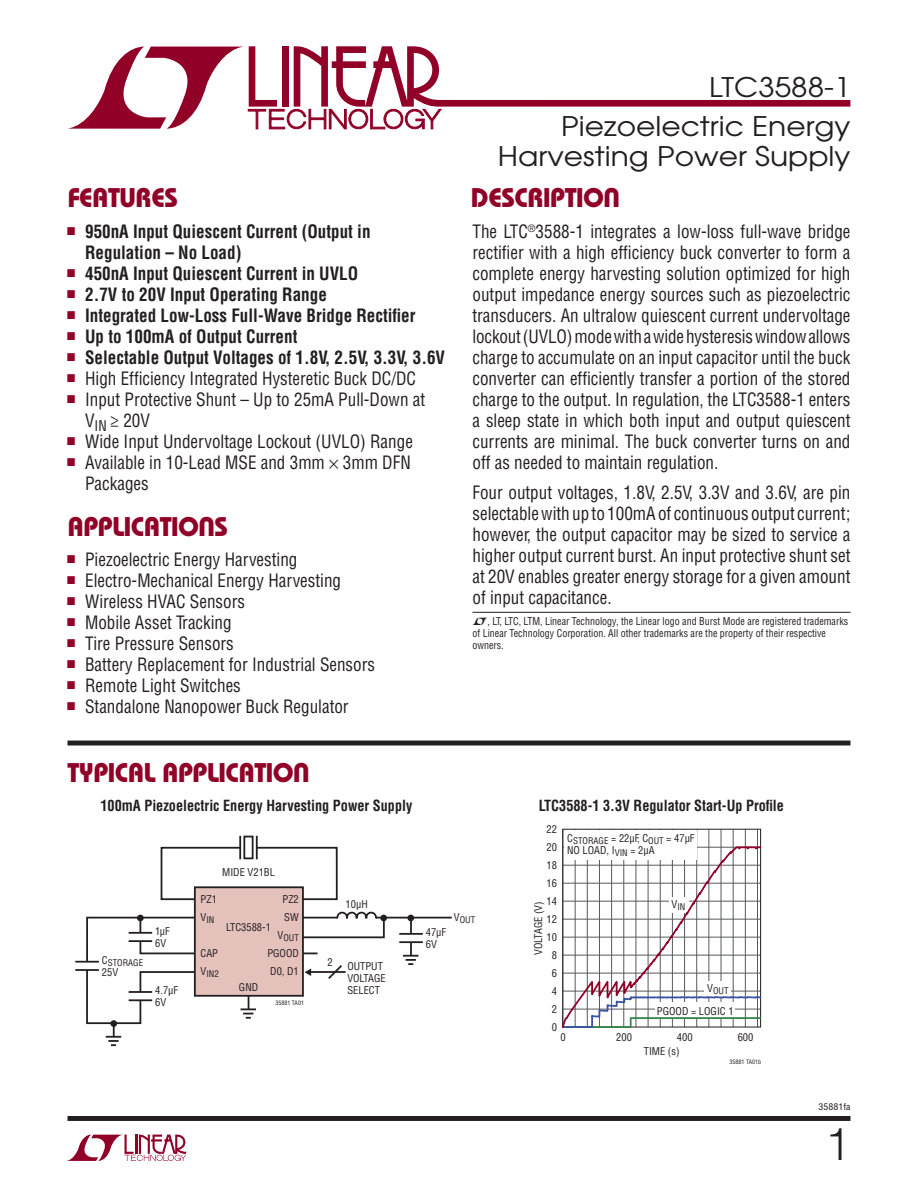
<style>
.page{position:relative;width:918px;height:1188px;background:#fff}
.page>*{position:absolute;margin:0;border:0;box-sizing:border-box;transform-origin:0 0}
.t1{font:300 45px "Helvetica";color:#231f20}
.t2{font:27px/30px "Avant Garde";color:#231f20;text-align:right;scale:1.1 1}
.t3{font:27px "Linear Bauhaus";letter-spacing:-.02em;color:#900027}
.t4{font:18px/21px "Linear Helv Cond";color:#231f20;text-align:justify;scale:.95 1}
.t5{font:700 18px/21px "Linear Helv Cond";color:#231f20;scale:.95 1}
.t6{font:700 15px "Linear Helv Cond";color:#231f20;scale:.95 1}
.t7{font:10.5px/12px "Linear Helv Cond";color:#231f20}
.t8{font:10.5px/12px "Linear Helv Cond";color:#231f20;scale:.95 1}
.t9{font:9px "Linear Helv Cond";color:#231f20}
.t10{font:9px "Linear Helv Cond";color:#231f20;scale:1.1 1}
.t11{font:6px "Linear Helv Cond";color:#231f20}
</style>
<div class="page">
<svg style="left:67px;top:1135px;width:119px;height:26px"></svg>
<div style="left:68px;top:1116px;width:782px;height:5px;background:#231f20"></div>
<svg style="left:68px;top:46px;width:782px;height:83px"></svg>
<div style="left:68px;top:741px;width:782px;height:5px;background:#231f20"></div>
<hr style="left:472px;top:612px;width:378px;height:1px;background:#231f20">
<div style="left:161px;top:847px;width:177px;height:53px;border:2px solid #231f20"></div>
<div style="left:195px;top:887px;width:108px;height:109px;background:#e5c1bc"></div>
<div style="left:194px;top:886px;width:110px;height:111px;border:2px solid #231f20"></div>
<hr style="left:75px;top:961px;width:24px;height:2px;background:#231f20">
<hr style="left:75px;top:969px;width:24px;height:2px;background:#231f20">
<hr style="left:240px;top:846px;width:17px;height:3px;background:#fff">
<hr style="left:239px;top:836px;width:2px;height:23px;background:#231f20">
<hr style="left:256px;top:836px;width:2px;height:23px;background:#231f20">
<div style="left:243px;top:836px;width:11px;height:23px;border:2px solid #231f20"></div>
<svg style="left:85px;top:912px;width:367px;height:134px"></svg>
<hr style="left:745px;top:829px;width:1px;height:198px;background:#58595b">
<hr style="left:757px;top:829px;width:1px;height:198px;background:#58595b">
<hr style="left:733px;top:829px;width:1px;height:198px;background:#58595b">
<hr style="left:721px;top:829px;width:1px;height:198px;background:#58595b">
<hr style="left:709px;top:829px;width:1px;height:198px;background:#58595b">
<svg style="left:561px;top:846px;width:201px;height:182px"></svg>
<h2 class="t2" style="left:709px;top:75px;width:130px">LTC3588-1</h2>
<h2 class="t3" style="left:68px;top:188px;width:112px">FEATURES</h2>
<p class="t5" style="left:85px;top:223px;width:302px;text-indent:-18px"><sup>■</sup> 950nA Input Quiescent Current (Output in<br>Regulation – No Load)</p>
<p class="t5" style="left:67px;top:265px;width:308px"><sup>■</sup> 450nA Input Quiescent Current in UVLO</p>
<p class="t5" style="left:67px;top:286px;width:275px"><sup>■</sup> 2.7V to 20V Input Operating Range</p>
<p class="t5" style="left:67px;top:307px;width:368px"><sup>■</sup> Integrated Low-Loss Full-Wave Bridge Rectifier</p>
<p class="t5" style="left:67px;top:328px;width:244px"><sup>■</sup> Up to 100mA of Output Current</p>
<p class="t5" style="left:67px;top:349px;width:399px"><sup>■</sup> Selectable Output Voltages of 1.8V, 2.5V, 3.3V, 3.6V</p>
<p class="t4" style="left:67px;top:370px;width:369px"><sup>■</sup> High Efficiency Integrated Hysteretic Buck DC/DC</p>
<p class="t4" style="left:85px;top:391px;width:360px;text-indent:-18px"><sup>■</sup> Input Protective Shunt – Up to 25mA Pull-Down at<br>V<sub>IN</sub> ≥ 20V</p>
<p class="t4" style="left:67px;top:433px;width:366px"><sup>■</sup> Wide Input Undervoltage Lockout (UVLO) Range</p>
<p class="t4" style="left:85px;top:454px;width:344px;text-indent:-18px"><sup>■</sup> Available in 10-Lead MSE and 3mm 3mm DFN<br>Packages</p>
<h2 class="t3" style="left:68px;top:516px;width:162px">APPLICATIONS</h2>
<p class="t4" style="left:67px;top:552px;width:244px"><sup>■</sup> Piezoelectric Energy Harvesting</p>
<p class="t4" style="left:67px;top:573px;width:290px"><sup>■</sup> Electro-Mechanical Energy Harvesting</p>
<p class="t4" style="left:67px;top:594px;width:189px"><sup>■</sup> Wireless HVAC Sensors</p>
<p class="t4" style="left:67px;top:615px;width:175px"><sup>■</sup> Mobile Asset Tracking</p>
<p class="t4" style="left:67px;top:636px;width:177px"><sup>■</sup> Tire Pressure Sensors</p>
<p class="t4" style="left:67px;top:657px;width:326px"><sup>■</sup> Battery Replacement for Industrial Sensors</p>
<p class="t4" style="left:67px;top:678px;width:184px"><sup>■</sup> Remote Light Switches</p>
<p class="t4" style="left:67px;top:699px;width:298px"><sup>■</sup> Standalone Nanopower Buck Regulator</p>
<h2 class="t3" style="left:68px;top:763px;width:244px">TYPICAL APPLICATION</h2>
<p class="t6" style="left:100px;top:800px;width:330px">100mA Piezoelectric Energy Harvesting Power Supply</p>
<p class="t7" style="left:222px;top:868px;width:54px">MIDE V21BL</p>
<h2 class="t2" style="left:498px;top:114px;width:322px">Piezoelectric Energy<br>Harvesting Power Supply</h2>
<h2 class="t3" style="left:471px;top:188px;width:151px">DESCRIPTION</h2>
<p class="t4" style="left:472px;top:224px;width:399px">The LTC<sup>®</sup>3588-1 integrates a low-loss full-wave bridge rectifier with a high efficiency buck converter to form a complete energy harvesting solution optimized for high output impedance energy sources such as piezoelectric transducers. An ultralow quiescent current undervoltage lockout (UVLO) mode with a wide hysteresis window allows charge to accumulate on an input capacitor until the buck converter can efficiently transfer a portion of the stored charge to the output. In regulation, the LTC3588-1 enters a sleep state in which both input and output quiescent currents are minimal. The buck converter turns on and off as needed to maintain regulation.</p>
<p class="t4" style="left:473px;top:485px;width:399px">Four output voltages, 1.8V, 2.5V, 3.3V and 3.6V, are pin selectable with up to 100mA of continuous output current; however, the output capacitor may be sized to service a higher output current burst. An input protective shunt set at 20V enables greater energy storage for a given amount of input capacitance.</p>
<p class="t8" style="left:472px;top:617px;width:397px;text-indent:15px">, LT, LTC, LTM, Linear Technology, the Linear logo and Burst Mode are registered trademarks of Linear Technology Corporation. All other trademarks are the property of their respective owners.</p>
<p class="t6" style="left:539px;top:800px;width:260px">LTC3588-1 3.3V Regulator Start-Up Profile</p>
<p class="t7" style="left:547px;top:822px;width:12px;line-height:18px;text-align:justify">22<br>20<br>18</p>
<p class="t7" style="left:547px;top:879px;width:12px">16</p>
<p class="t7" style="left:567px;top:833px;width:129px">C<sub>STORAGE</sub> = 22μF, C<sub>OUT</sub> = 47μF<br>NO LOAD, I<sub>VIN</sub> = 2μA</p>
<p class="t9" style="left:102px;top:960px;width:43px"><sup>C</sup>STORAGE</p>
<p class="t7" style="left:102px;top:968px;width:18px">25V</p>
<p class="t7" style="left:155px;top:927px;width:16px">1μF<br>6V</p>
<p class="t7" style="left:155px;top:986px;width:25px">4.7μF<br>6V</p>
<p class="t7" style="left:201px;top:895px;width:18px">PZ1</p>
<p class="t9" style="left:201px;top:917px;width:15px"><sup>V</sup>IN</p>
<p class="t7" style="left:201px;top:949px;width:19px">CAP</p>
<p class="t9" style="left:201px;top:971px;width:20px"><sup>V</sup>IN2</p>
<p class="t7" style="left:283px;top:892px;width:18px;line-height:18px">PZ2<br>SW</p>
<p class="t9" style="left:278px;top:935px;width:23px"><sup>V</sup>OUT</p>
<p class="t7" style="left:267px;top:946px;width:33px;line-height:18px">PGOOD<br>D0, D1</p>
<p class="t7" style="left:226px;top:922px;width:46px">LTC3588-1</p>
<p class="t7" style="left:239px;top:983px;width:21px">GND</p>
<p class="t11" style="left:275px;top:1001px;width:30px">35881 TA01</p>
<p class="t7" style="left:346px;top:899px;width:24px">10μH</p>
<p class="t7" style="left:327px;top:958px;width:7px">2</p>
<p class="t7" style="left:347px;top:962px;width:40px">OUTPUT<br>VOLTAGE<br>SELECT</p>
<p class="t9" style="left:454px;top:917px;width:23px"><sup>V</sup>OUT</p>
<p class="t7" style="left:426px;top:928px;width:22px">47μF<br>6V</p>
<p class="t7" style="left:547px;top:897px;width:12px">14</p>
<p class="t7" style="left:534px;top:955px;width:55px;rotate:-90deg">VOLTAGE (V)</p>
<p class="t7" style="left:547px;top:915px;width:12px">12</p>
<p class="t7" style="left:547px;top:933px;width:12px">10</p>
<p class="t7" style="left:552px;top:951px;width:7px">8</p>
<p class="t7" style="left:552px;top:987px;width:7px">4</p>
<p class="t7" style="left:552px;top:969px;width:7px">6</p>
<p class="t7" style="left:552px;top:1002px;width:7px;line-height:18px">2<br>0</p>
<p class="t7" style="left:560px;top:1032px;width:7px">0</p>
<p class="t9" style="left:672px;top:904px;width:15px"><sup>V</sup>IN</p>
<p class="t7" style="left:616px;top:1032px;width:17px">200</p>
<p class="t9" style="left:707px;top:987px;width:23px"><sup>V</sup>OUT</p>
<p class="t7" style="left:657px;top:1006px;width:78px">PGOOD = LOGIC 1</p>
<p class="t7" style="left:677px;top:1032px;width:17px">400</p>
<p class="t7" style="left:738px;top:1032px;width:17px">600</p>
<p class="t7" style="left:644px;top:1047px;width:37px">TIME (s)</p>
<p class="t11" style="left:730px;top:1060px;width:33px">35881 TA01b</p>
<p class="t10" style="left:819px;top:1104px;width:30px">35881fa</p>
<h1 class="t1" style="left:825px;top:1128px;width:27px">1</h1>
</div>
